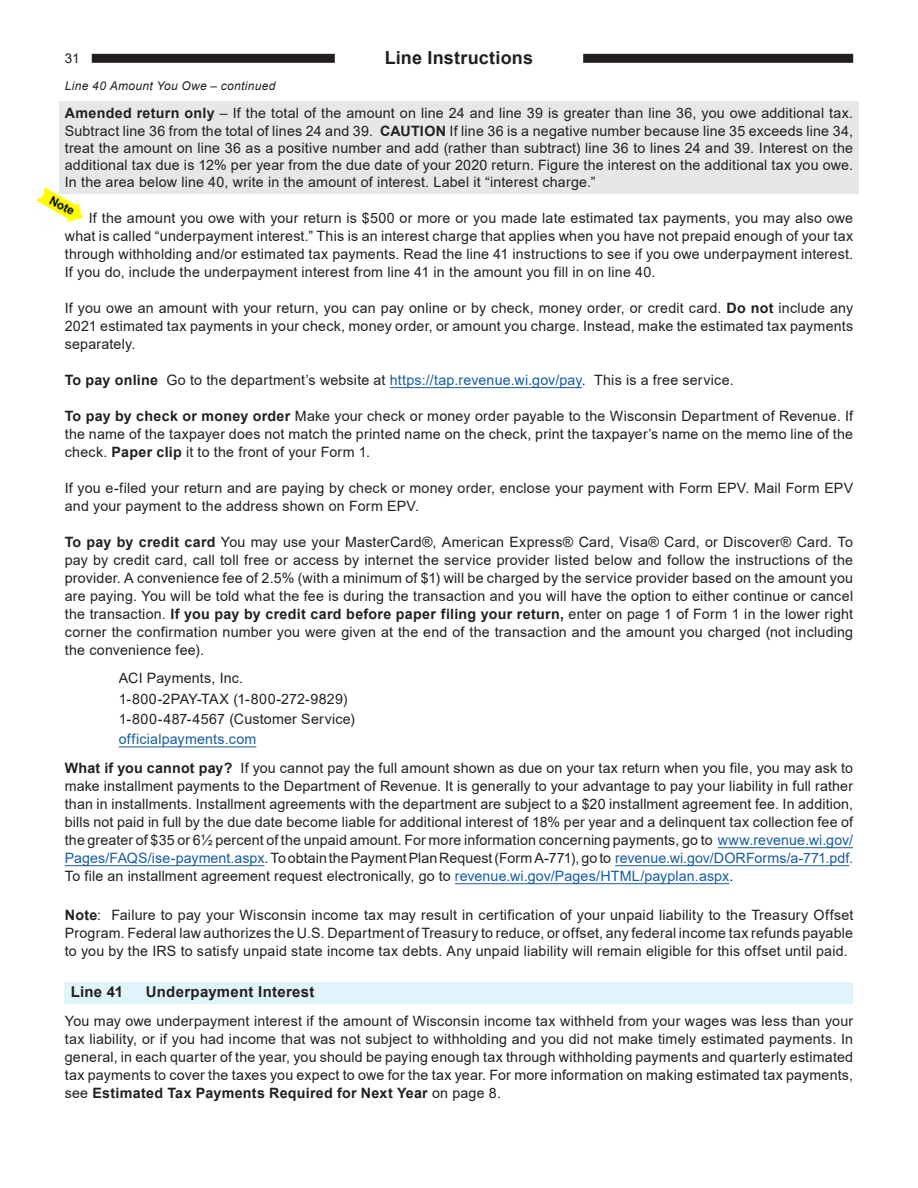
<style>
.page{position:relative;width:918px;height:1188px;background:#fff}
.page>*{position:absolute;margin:0;border:0;box-sizing:border-box;transform-origin:0 0}
.t1{font:700 18px "Arial";letter-spacing:.01em;color:#231f20}
.t2{font:700 15px "Arial";letter-spacing:.02em;color:#231f20}
.t3{font:14.25px/18px "Arial";letter-spacing:.015em;color:#231f20;text-align:justify}
.t4{font:14.25px "Arial";letter-spacing:.015em;color:#175d9e}
.t5{font:13.5px "Arial";color:#231f20}
.t6{font:italic 12px "Arial";letter-spacing:.025em;color:#231f20}
.s1{font-weight:700}
.s2{color:#175d9e}
</style>
<div class="page">
<div style="left:583px;top:54px;width:270px;height:9px;background:#231f20"></div>
<div style="left:92px;top:54px;width:243px;height:9px;background:#231f20"></div>
<img style="left:36px;top:186px;width:47px;height:37px">
<div style="left:59px;top:102px;width:800px;height:92px;background:#e6e7e9"></div>
<div style="left:65px;top:982px;width:788px;height:22px;background:#e1f4fc"></div>
<hr style="left:390px;top:387px;width:192px;height:1px;background:#175d9e">
<hr style="left:119px;top:747px;width:137px;height:1px;background:#175d9e">
<hr style="left:718px;top:847px;width:135px;height:1px;background:#175d9e">
<hr style="left:65px;top:865px;width:199px;height:1px;background:#175d9e">
<hr style="left:615px;top:865px;width:234px;height:1px;background:#175d9e">
<hr style="left:455px;top:883px;width:274px;height:1px;background:#175d9e">
<p class="t5" style="left:65px;top:49px;width:16px">31</p>
<p class="t1" style="left:385px;top:45px;width:150px">Line Instructions</p>
<p class="t6" style="left:65px;top:78px;width:212px">Line 40 Amount You Owe – continued</p>
<p class="t3" style="left:65px;top:105px;width:790px;line-height:17.2px"><span class="s1">Amended return only</span> – If the total of the amount on line 24 and line 39 is greater than line 36, you owe additional tax.<br>Subtract line 36 from the total of lines 24 and 39. <span class="s1">CAUTION</span> If line 36 is a negative number because line 35 exceeds line 34, treat the amount on line 36 as a positive number and add (rather than subtract) line 36 to lines 24 and 39. Interest on the additional tax due is 12% per year from the due date of your 2020 return. Figure the interest on the additional tax you owe.<br>In the area below line 40, write in the amount of interest. Label it “interest charge.”</p>
<p class="t3" style="left:65px;top:209px;width:790px;text-indent:24px">If the amount you owe with your return is $500 or more or you made late estimated tax payments, you may also owe what is called “underpayment interest.” This is an interest charge that applies when you have not prepaid enough of your tax through withholding and/or estimated tax payments. Read the line 41 instructions to see if you owe underpayment interest.<br>If you do, include the underpayment interest from line 41 in the amount you fill in on line 40.</p>
<p class="t3" style="left:65px;top:299px;width:790px">If you owe an amount with your return, you can pay online or by check, money order, or credit card. <span class="s1">Do not</span> include any 2021 estimated tax payments in your check, money order, or amount you charge. Instead, make the estimated tax payments separately.</p>
<p class="t3" style="left:65px;top:371px;width:670px"><span class="s1">To pay online</span> Go to the department’s website at <span class="s2">https://tap.revenue.wi.gov/pay</span>. This is a free service.</p>
<p class="t3" style="left:65px;top:407px;width:790px"><span class="s1">To pay by check or money order</span> Make your check or money order payable to the Wisconsin Department of Revenue. If the name of the taxpayer does not match the printed name on the check, print the taxpayer’s name on the memo line of the check. <span class="s1">Paper clip</span> it to the front of your Form 1.</p>
<p class="t3" style="left:65px;top:479px;width:790px">If you e-filed your return and are paying by check or money order, enclose your payment with Form EPV. Mail Form EPV and your payment to the address shown on Form EPV.</p>
<p class="t3" style="left:65px;top:533px;width:790px"><span class="s1">To pay by credit card</span> You may use your MasterCard®, American Express® Card, Visa® Card, or Discover® Card. To pay by credit card, call toll free or access by internet the service provider listed below and follow the instructions of the provider. A convenience fee of 2.5% (with a minimum of $1) will be charged by the service provider based on the amount you are paying. You will be told what the fee is during the transaction and you will have the option to either continue or cancel the transaction. <span class="s1">If you pay by credit card before paper filing your return,</span> enter on page 1 of Form 1 in the lower right corner the confirmation number you were given at the end of the transaction and the amount you charged (not including the convenience fee).</p>
<p class="t3" style="left:119px;top:669px;width:126px">ACI Payments, Inc.</p>
<p class="t3" style="left:119px;top:689px;width:230px">1-800-2PAY-TAX (1-800-272-9829)</p>
<p class="t3" style="left:119px;top:710px;width:238px">1-800-487-4567 (Customer Service)</p>
<p class="t4" style="left:119px;top:729px;width:139px">officialpayments.com</p>
<p class="t3" style="left:65px;top:759px;width:790px"><span class="s1">What if you cannot pay?</span> If you cannot pay the full amount shown as due on your tax return when you file, you may ask to make installment payments to the Department of Revenue. It is generally to your advantage to pay your liability in full rather than in installments. Installment agreements with the department are subject to a $20 installment agreement fee. In addition, bills not paid in full by the due date become liable for additional interest of 18% per year and a delinquent tax collection fee of the greater of $35 or 6½ percent of the unpaid amount. For more information concerning payments, go to <span class="s2">www.revenue.wi.gov/ Pages/FAQS/ise-payment.aspx</span>. To obtain the Payment Plan Request (Form A-771), go to <span class="s2">revenue.wi.gov/DORForms/a-771.pdf.<br></span>To file an installment agreement request electronically, go to <span class="s2">revenue.wi.gov/Pages/HTML/payplan.aspx</span>.</p>
<p class="t3" style="left:65px;top:906px;width:790px"><span class="s1">Note</span>: Failure to pay your Wisconsin income tax may result in certification of your unpaid liability to the Treasury Offset Program. Federal law authorizes the U.S. Department of Treasury to reduce, or offset, any federal income tax refunds payable to you by the IRS to satisfy unpaid state income tax debts. Any unpaid liability will remain eligible for this offset until paid.</p>
<p class="t2" style="left:71px;top:982px;width:54px">Line 41</p>
<p class="t2" style="left:146px;top:982px;width:170px">Underpayment Interest</p>
<p class="t3" style="left:65px;top:1012px;width:790px">You may owe underpayment interest if the amount of Wisconsin income tax withheld from your wages was less than your tax liability, or if you had income that was not subject to withholding and you did not make timely estimated payments. In general, in each quarter of the year, you should be paying enough tax through withholding payments and quarterly estimated tax payments to cover the taxes you expect to owe for the tax year. For more information on making estimated tax payments, see <span class="s1">Estimated Tax Payments Required for Next Year</span> on page 8.</p>
</div>
